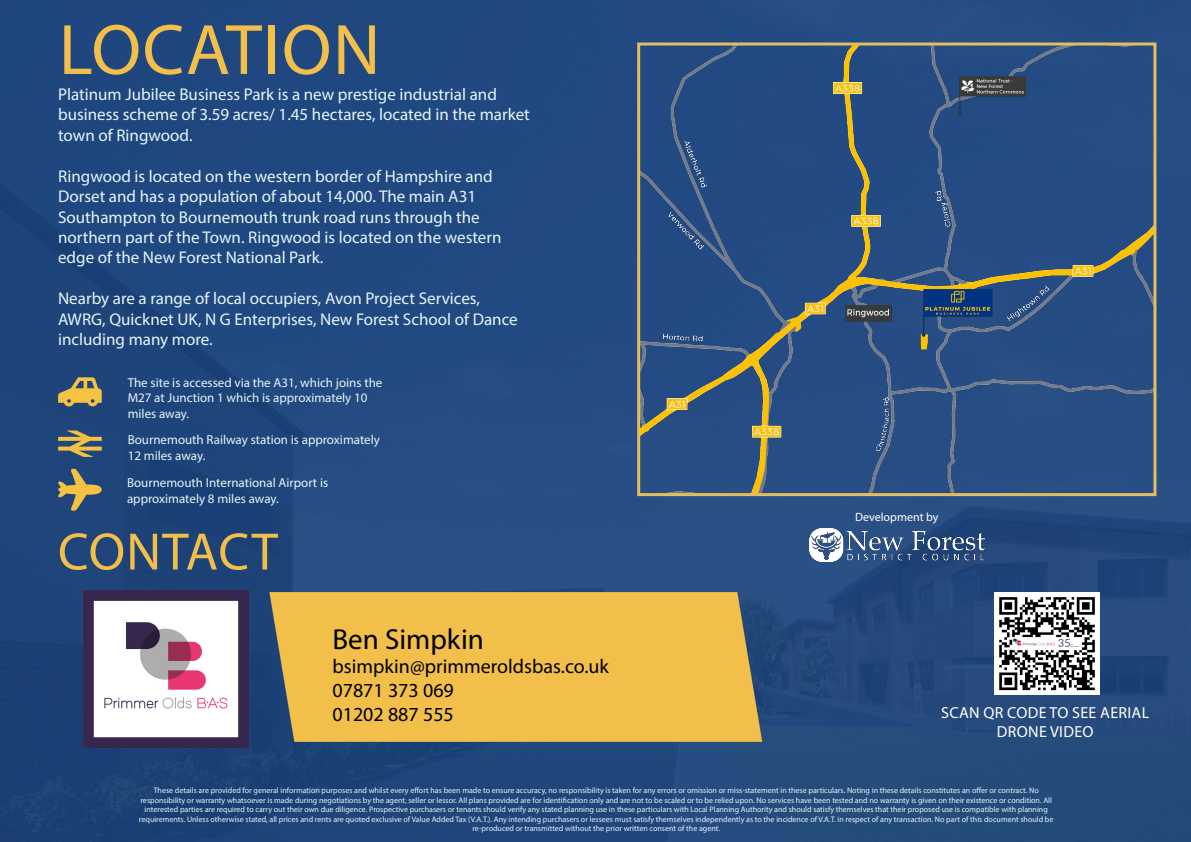
<style>
.page{position:relative;width:1191px;height:842px;background:#fff}
.page>*{position:absolute;margin:0;border:0;box-sizing:border-box;transform-origin:0 0}
.t1{font:72px "Myriad Pro";letter-spacing:.02em;color:#f2bf4b}
.t2{font:53px "Myriad Pro";letter-spacing:.01em;color:#f2bf4b}
.t3{font:29px "Myriad Pro";color:#000}
.t4{font:20px "Myriad Pro";color:#000}
.t5{font:17px/20.4px "Myriad Pro";color:#e5f5f8}
.Default{font:16px/19.2px "Myriad Pro";letter-spacing:.02em;color:#fff;text-align:center}
.t6{font:13px/15.6px "Myriad Pro";color:#e5f5f8}
.t7{font:12px "Myriad Pro";color:#fff}
.t8{font:8px/9.6px "Myriad Pro";color:#e5f5f8;text-align:center}
</style>
<div class="page">
<img style="left:0;top:0;width:1191px;height:842px">
<img style="left:641px;top:47px;width:511px;height:445px">
<div style="left:637px;top:43px;width:519px;height:453px;border:3px solid #e6bd60"></div>
<img style="left:84px;top:591px;width:165px;height:157px">
<img style="left:809px;top:528px;width:175px;height:33px">
<svg style="left:58px;top:377px;width:44px;height:29px"></svg>
<svg style="left:58px;top:430px;width:44px;height:27px"></svg>
<div style="left:269px;top:592px;width:493px;height:150px;background:#f2bf4b"></div>
<svg style="left:58px;top:469px;width:44px;height:42px;background:#6c7266"></svg>
<img style="left:994px;top:592px;width:105px;height:102px">
<p class="t1" style="left:59px;top:5px;width:323px">LOCATION</p>
<p class="t5" style="left:58px;top:84px;width:473px">Platinum Jubilee Business Park is a new prestige industrial and business scheme of 3.59 acres/ 1.45 hectares, located in the market town of Ringwood.</p>
<p class="t5" style="left:58px;top:166px;width:445px">Ringwood is located on the western border of Hampshire and Dorset and has a population of about 14,000. The main A31<br>Southampton to Bournemouth trunk road runs through the northern part of the Town. Ringwood is located on the western edge of the New Forest National Park.</p>
<p class="t5" style="left:58px;top:288px;width:461px">Nearby are a range of local occupiers, Avon Project Services,<br>AWRG, Quicknet UK, N G Enterprises, New Forest School of Dance including many more.</p>
<p class="t6" style="left:128px;top:374px;width:256px">The site is accessed via the A31, which joins the<br>M27 at Junction 1 which is approximately 10 miles away.</p>
<p class="t6" style="left:128px;top:432px;width:254px">Bournemouth Railway station is approximately<br>12 miles away.</p>
<p class="t6" style="left:127px;top:475px;width:203px">Bournemouth International Airport is approximately 8 miles away.</p>
<p class="t2" style="left:58px;top:519px;width:221px">CONTACT</p>
<p class="t7" style="left:855px;top:510px;width:85px">Development by</p>
<p class="t3" style="left:332px;top:621px;width:153px">Ben Simpkin</p>
<p class="t4" style="left:332px;top:654px;width:278px">bsimpkin@primmeroldsbas.co.uk</p>
<p class="t4" style="left:332px;top:678px;width:123px">07871 373 069</p>
<p class="t4" style="left:332px;top:702px;width:123px">01202 887 555</p>
<p class="Default" style="left:941px;top:703px;width:209px">SCAN QR CODE TO SEE AERIAL<br>DRONE VIDEO</p>
<p class="t8" style="left:139px;top:785px;width:916px">These details are provided for general information purposes and whilst every effort has been made to ensure accuracy, no responsibility is taken for any errors or omission or miss-statement in these particulars. Noting in these details constitutes an offer or contract. No responsibility or warranty whatsoever is made during negotiations by the agent, seller or lessor. All plans provided are for identification only and are not to be scaled or to be relied upon. No services have been tested and no warranty is given on their existence or condition. All interested parties are required to carry out their own due diligence. Prospective purchasers or tenants should verify any stated planning use in these particulars with Local Planning Authority and should satisfy themselves that their proposed use is compatible with planning requirements. Unless otherwise stated, all prices and rents are quoted exclusive of Value Added Tax (V.A.T.). Any intending purchasers or lessees must satisfy themselves independently as to the incidence of V.A.T. in respect of any transaction. No part of this document should be re-produced or transmitted without the prior written consent of the agent.</p>
</div>
